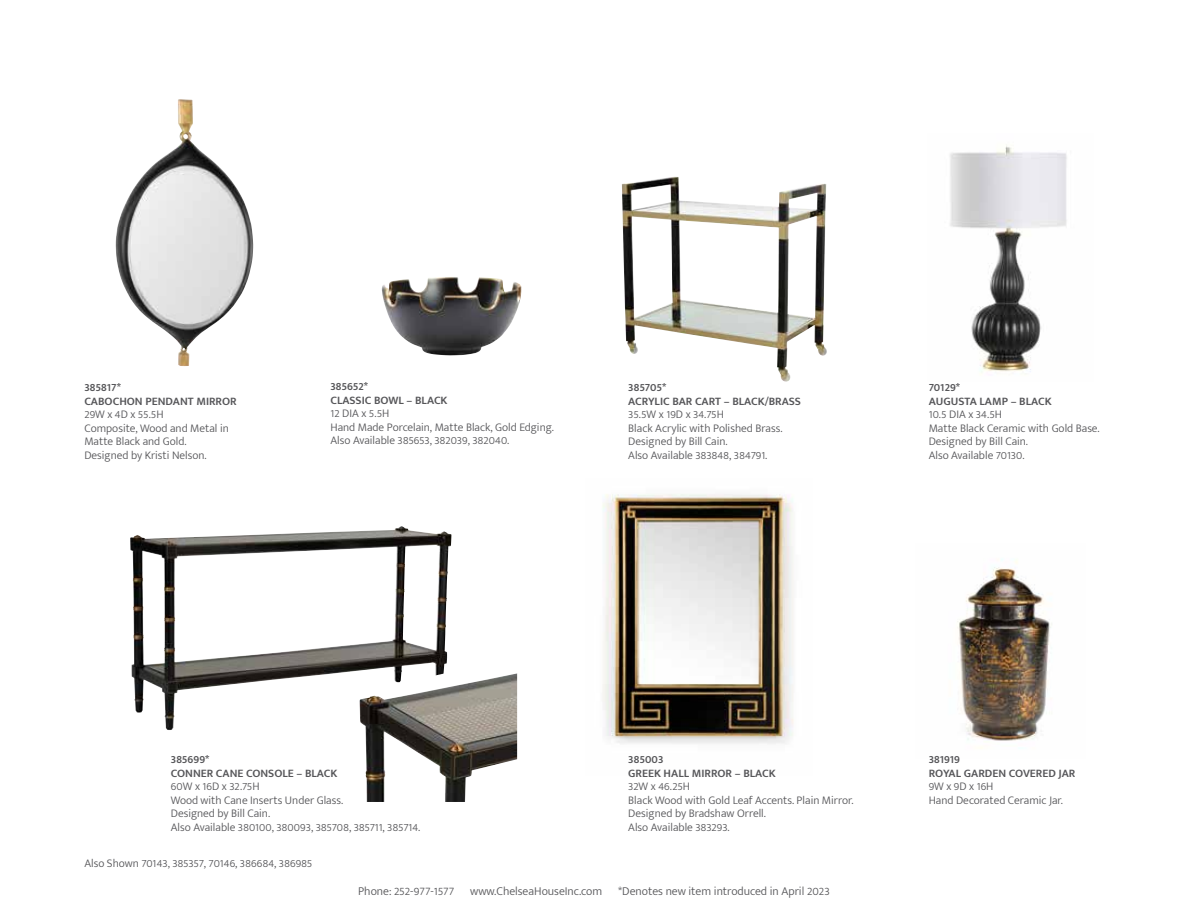
<style>
.page{position:relative;width:1188px;height:918px;background:#fff}
.page>*{position:absolute;margin:0;border:0;box-sizing:border-box;transform-origin:0 0}
.t1{font:300 12px "Mukta Mahee";color:#565659}
.t2{font:300 11.7px/13.5px "Mukta Mahee";color:#565659}
.t3{font:600 11.7px/13.5px "Mukta Mahee";color:#565659}
</style>
<div class="page">
<img style="left:602px;top:494px;width:192px;height:250px">
<img style="left:957px;top:559px;width:95px;height:190px">
<img style="left:622px;top:177px;width:205px;height:205px">
<img style="left:382px;top:277px;width:140px;height:79px">
<img style="left:115px;top:99px;width:138px;height:267px">
<img style="left:130px;top:527px;width:322px;height:203px">
<img style="left:950px;top:144px;width:117px;height:228px">
<svg style="left:352px;top:661px;width:166px;height:141px"></svg>
<p class="t3" style="left:84px;top:380px;width:154px">385817*<br>CABOCHON PENDANT MIRROR</p>
<p class="t2" style="left:84px;top:407px;width:146px">29W x 4D x 55.5H<br>Composite, Wood and Metal in<br>Matte Black and Gold.<br>Designed by Kristi Nelson.</p>
<p class="t3" style="left:330px;top:379px;width:119px">385652*<br>CLASSIC BOWL – BLACK</p>
<p class="t2" style="left:330px;top:406px;width:225px">12 DIA x 5.5H<br>Hand Made Porcelain, Matte Black, Gold Edging.<br>Also Available 385653, 382039, 382040.</p>
<p class="t3" style="left:628px;top:380px;width:174px">385705*<br>ACRYLIC BAR CART – BLACK/BRASS</p>
<p class="t2" style="left:628px;top:407px;width:156px">35.5W x 19D x 34.75H<br>Black Acrylic with Polished Brass.<br>Designed by Bill Cain.<br>Also Available 383848, 384791.</p>
<p class="t3" style="left:929px;top:380px;width:125px">70129*<br>AUGUSTA LAMP – BLACK</p>
<p class="t2" style="left:929px;top:407px;width:173px">10.5 DIA x 34.5H<br>Matte Black Ceramic with Gold Base.<br>Designed by Bill Cain.<br>Also Available 70130.</p>
<p class="t3" style="left:171px;top:753px;width:168px">385699*<br>CONNER CANE CONSOLE – BLACK</p>
<p class="t2" style="left:171px;top:780px;width:251px">60W x 16D x 32.75H<br>Wood with Cane Inserts Under Glass.<br>Designed by Bill Cain.<br>Also Available 380100, 380093, 385708, 385711, 385714.</p>
<p class="t2" style="left:84px;top:856px;width:229px">Also Shown 70143, 385357, 70146, 386684, 386985</p>
<p class="t3" style="left:628px;top:753px;width:149px">385003<br>GREEK HALL MIRROR – BLACK</p>
<p class="t2" style="left:628px;top:780px;width:227px">32W x 46.25H<br>Black Wood with Gold Leaf Accents. Plain Mirror.<br>Designed by Bradshaw Orrell.<br>Also Available 383293.</p>
<p class="t1" style="left:358px;top:884px;width:98px">Phone: 252-977-1577</p>
<p class="t1" style="left:470px;top:884px;width:134px">www.ChelseaHouseInc.com</p>
<p class="t1" style="left:618px;top:884px;width:213px">*Denotes new item introduced in April 2023</p>
<p class="t3" style="left:929px;top:753px;width:148px">381919<br>ROYAL GARDEN COVERED JAR</p>
<p class="t2" style="left:929px;top:780px;width:136px">9W x 9D x 16H<br>Hand Decorated Ceramic Jar.</p>
</div>
